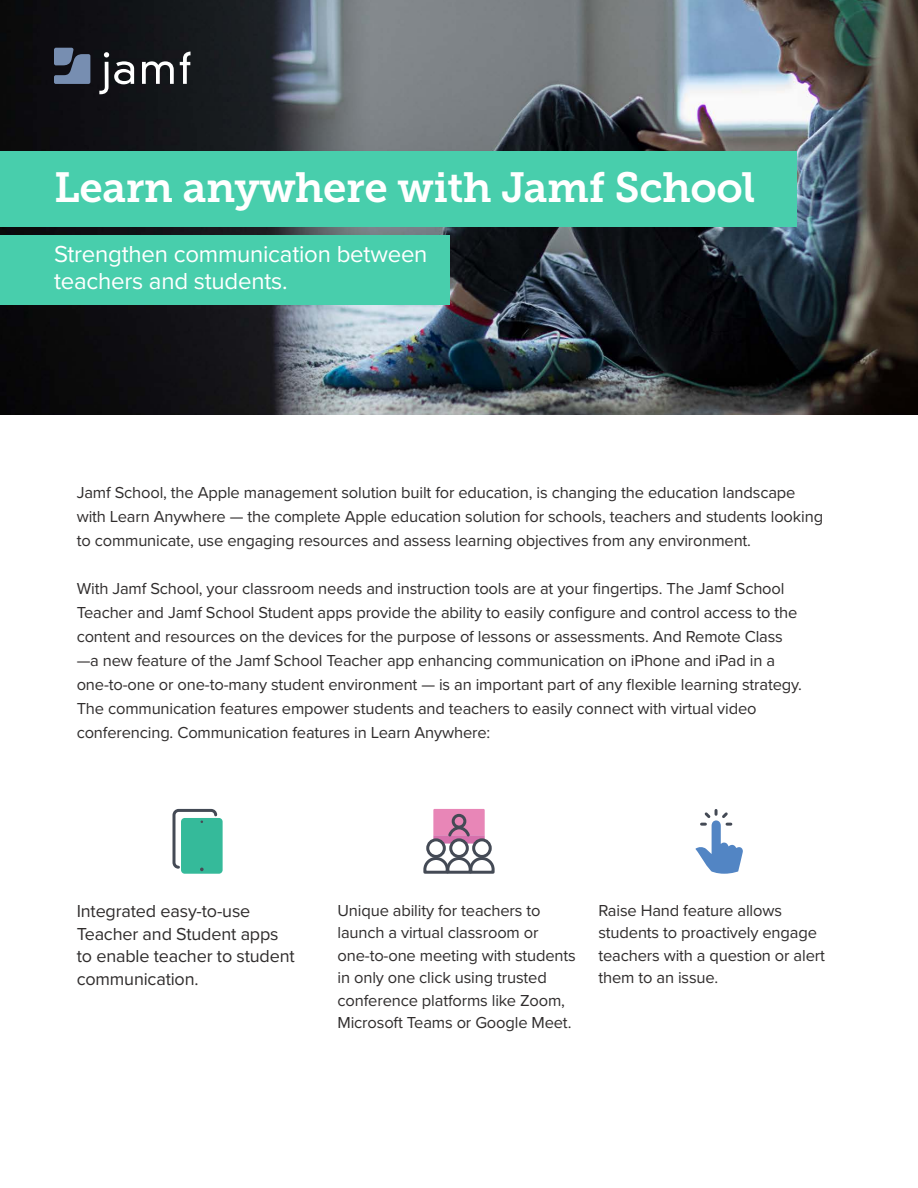
<style>
.page{position:relative;width:918px;height:1188px;background:#fff}
.page>*{position:absolute;margin:0;border:0;box-sizing:border-box;transform-origin:0 0}
.t1{font:42px "Museo Slab 700";letter-spacing:-.01em;color:#fff}
.t2{font:24px/27px "Proxima Nova";letter-spacing:-.01em;color:#fff}
.t3{font:18px/22.5px "Proxima Nova";letter-spacing:-.01em;color:#302d2d}
.t4{font:16.5px/24px "Proxima Nova";letter-spacing:-.01em;color:#302d2d}
</style>
<div class="page">
<img style="left:0;top:0;width:918px;height:415px">
<div style="left:0;top:151px;width:797px;height:76px;background:#48ceac"></div>
<div style="left:0;top:235px;width:450px;height:69px;background:#48ceac"></div>
<svg style="left:142px;top:61px;width:32px;height:23px"></svg>
<svg style="left:180px;top:52px;width:11px;height:32px"></svg>
<svg style="left:99px;top:52px;width:35px;height:42px"></svg>
<svg style="left:54px;top:48px;width:36px;height:36px"></svg>
<div style="left:181px;top:818px;width:42px;height:56px;background:#35ba9a;border-radius:4px"></div>
<svg style="left:172px;top:808px;width:46px;height:63px"></svg>
<svg style="left:433px;top:809px;width:52px;height:35px;background:#d381ad"></svg>
<div style="left:472px;top:838px;width:20px;height:20px;border:3px solid #444a55;border-radius:50%"></div>
<div style="left:426px;top:838px;width:20px;height:20px;border:3px solid #444a55;border-radius:50%"></div>
<div style="left:449px;top:838px;width:20px;height:20px;border:3px solid #444a55;border-radius:50%"></div>
<svg style="left:423px;top:855px;width:72px;height:19px"></svg>
<svg style="left:695px;top:810px;width:48px;height:64px"></svg>
<h1 class="t1" style="left:54px;top:164px;width:703px">Learn anywhere with Jamf School</h1>
<h2 class="t2" style="left:54px;top:241px;width:375px">Strengthen communication between teachers and students.</h2>
<p class="t4" style="left:77px;top:481px;width:748px">Jamf School, the Apple management solution built for education, is changing the education landscape with Learn Anywhere — the complete Apple education solution for schools, teachers and students looking to communicate, use engaging resources and assess learning objectives from any environment.</p>
<p class="t4" style="left:77px;top:577px;width:727px">With Jamf School, your classroom needs and instruction tools are at your fingertips. The Jamf School Teacher and Jamf School Student apps provide the ability to easily configure and control access to the content and resources on the devices for the purpose of lessons or assessments. And Remote Class —a new feature of the Jamf School Teacher app enhancing communication on iPhone and iPad in a one-to-one or one-to-many student environment — is an important part of any flexible learning strategy.<br>The communication features empower students and teachers to easily connect with virtual video conferencing. Communication features in Learn Anywhere:</p>
<p class="t3" style="left:77px;top:900px;width:220px">Integrated easy-to-use<br>Teacher and Student apps to enable teacher to student communication.</p>
<p class="t4" style="left:338px;top:900px;width:240px;line-height:22.5px">Unique ability for teachers to launch a virtual classroom or one-to-one meeting with students in only one click using trusted conference platforms like Zoom,<br>Microsoft Teams or Google Meet.</p>
<p class="t4" style="left:598px;top:900px;width:228px;line-height:22.5px">Raise Hand feature allows students to proactively engage teachers with a question or alert them to an issue.</p>
</div>
